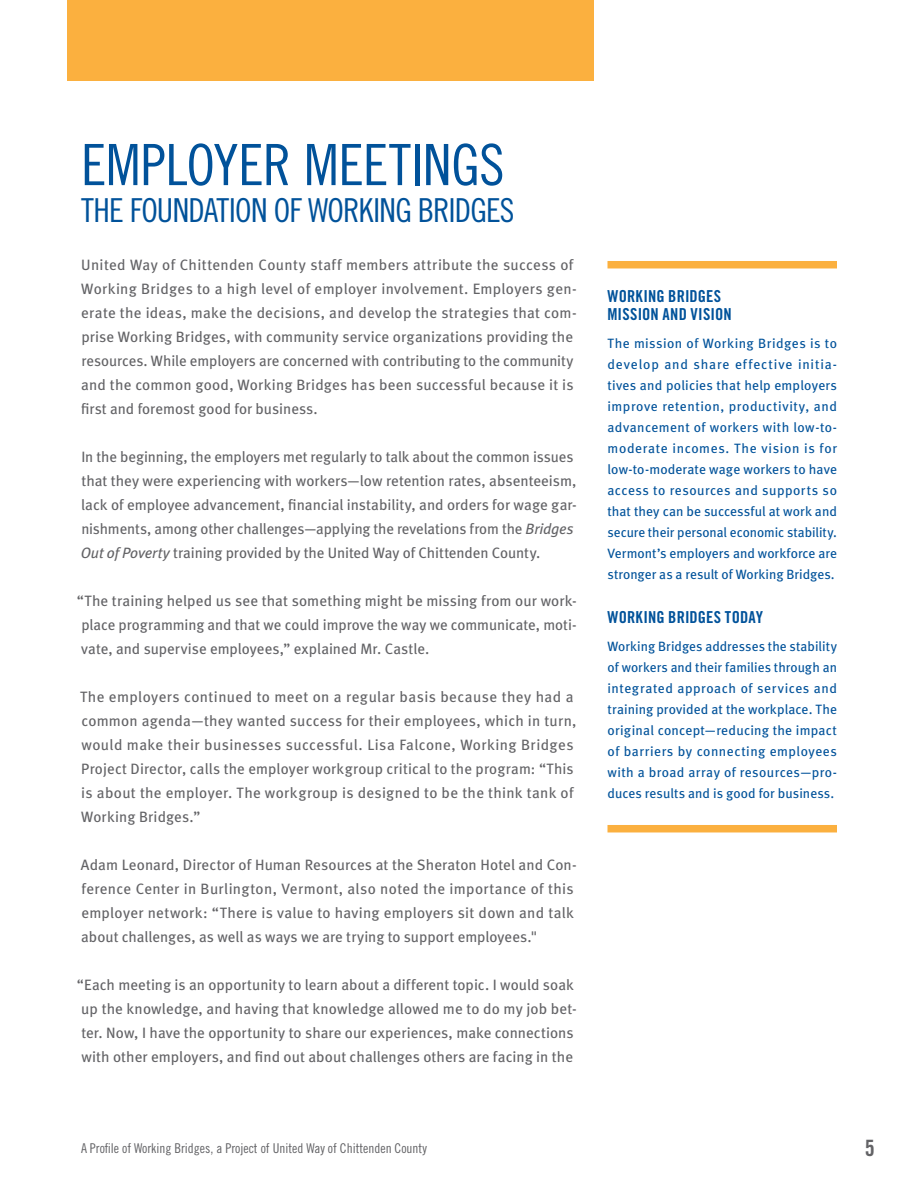
<style>
.page{position:relative;width:918px;height:1188px;background:#fff}
.page>*{position:absolute;margin:0;border:0;box-sizing:border-box;transform-origin:0 0}
.t1{font:57px "Trade Gothic Cond Eighteen";letter-spacing:-.01em;color:#01529a}
.H1_subhead{font:33px "Trade Gothic Cond Eighteen";letter-spacing:-.025em;color:#01529a}
.t2{font:22.5px "Trade Gothic Bold Cond Twenty";color:#636366}
.H4_Callout{font:16.5px/18px "Trade Gothic Bold Cond Twenty";letter-spacing:.005em;color:#01529a}
.t3{font:15px/24px "Meta Book LF";letter-spacing:.01em;color:#636366}
.Callout_P{font:13.5px/21px "Meta Book LF";color:#01529a;text-align:justify}
.P_Callout_Bottom{font:13.5px/21px "Meta Book LF";letter-spacing:.015em;color:#01529a;text-align:justify}
.t4{font:13.5px "Trade Gothic Cond Eighteen";color:#636366}
.s1{font-style:italic}
</style>
<div class="page">
<div style="left:608px;top:261px;width:229px;height:7px;background:#fbb03f"></div>
<div style="left:608px;top:825px;width:229px;height:7px;background:#fbb03f"></div>
<div style="left:68px;top:0;width:526px;height:81px;background:#fbb03f"></div>
<h1 class="t1" style="left:81px;top:131px;width:425px">EMPLOYER MEETINGS</h1>
<p class="H1_subhead" style="left:81px;top:191px;width:435px">THE FOUNDATION OF WORKING BRIDGES</p>
<p class="t3" style="left:81px;top:253px;width:497px">United Way of Chittenden County staff members attribute the success of Working Bridges to a high level of employer involvement. Employers gen&shy;erate the ideas, make the decisions, and develop the strategies that com&shy;prise Working Bridges, with community service organizations providing the resources. While employers are concerned with contributing to the community and the common good, Working Bridges has been successful because it is first and foremost good for business.</p>
<p class="t3" style="left:81px;top:445px;width:498px">In the beginning, the employers met regularly to talk about the common issues that they were experiencing with workers—low retention rates, absenteeism, lack of employee advancement, financial instability, and orders for wage gar&shy;nishments, among other challenges—applying the revelations from the <span class="s1">Bridges Out of Poverty</span> training provided by the United Way of Chittenden County.</p>
<p class="t3" style="left:77px;top:589px;width:501px;text-align:justify">“The training helped us see that something might be missing from our work&shy;place programming and that we could improve the way we communicate, moti&shy;vate, and supervise employees,” explained Mr. Castle.</p>
<p class="t3" style="left:80px;top:685px;width:498px">The employers continued to meet on a regular basis because they had a common agenda—they wanted success for their employees, which in turn, would make their businesses successful. Lisa Falcone, Working Bridges Project Director, calls the employer workgroup critical to the program: “This is about the employer. The workgroup is designed to be the think tank of Working Bridges.”</p>
<p class="t3" style="left:81px;top:853px;width:497px">Adam Leonard, Director of Human Resources at the Sheraton Hotel and Con&shy;ference Center in Burlington, Vermont, also noted the importance of this employer network: “There is value to having employers sit down and talk about challenges, as well as ways we are trying to support employees."</p>
<p class="t3" style="left:77px;top:973px;width:501px">“Each meeting is an opportunity to learn about a different topic. I would soak up the knowledge, and having that knowledge allowed me to do my job bet&shy;ter. Now, I have the opportunity to share our experiences, make connections with other employers, and find out about challenges others are facing in the</p>
<p class="H4_Callout" style="left:608px;top:287px;width:126px">WORKING BRIDGES<br>MISSION AND VISION</p>
<p class="Callout_P" style="left:608px;top:333px;width:231px">The mission of Working Bridges is to develop and share effective initia&shy;tives and policies that help employers improve retention, productivity, and advancement of workers with low-to&shy;moderate incomes. The vision is for low-to-moderate wage workers to have access to resources and supports so that they can be successful at work and secure their personal economic stability.<br>Vermont’s employers and workforce are stronger as a result of Working Bridges.</p>
<h4 class="H4_Callout" style="left:608px;top:608px;width:157px">WORKING BRIDGES TODAY</h4>
<p class="P_Callout_Bottom" style="left:608px;top:636px;width:231px">Working Bridges addresses the stability of workers and their families through an integrated approach of services and training provided at the workplace. The original concept—reducing the impact of barriers by connecting employees with a broad array of resources—pro&shy;duces results and is good for business.</p>
<p class="t4" style="left:81px;top:1140px;width:347px">A Profile of Working Bridges, a Project of United Way of Chittenden County</p>
<h3 class="t2" style="left:865px;top:1134px;width:11px">5</h3>
</div>
